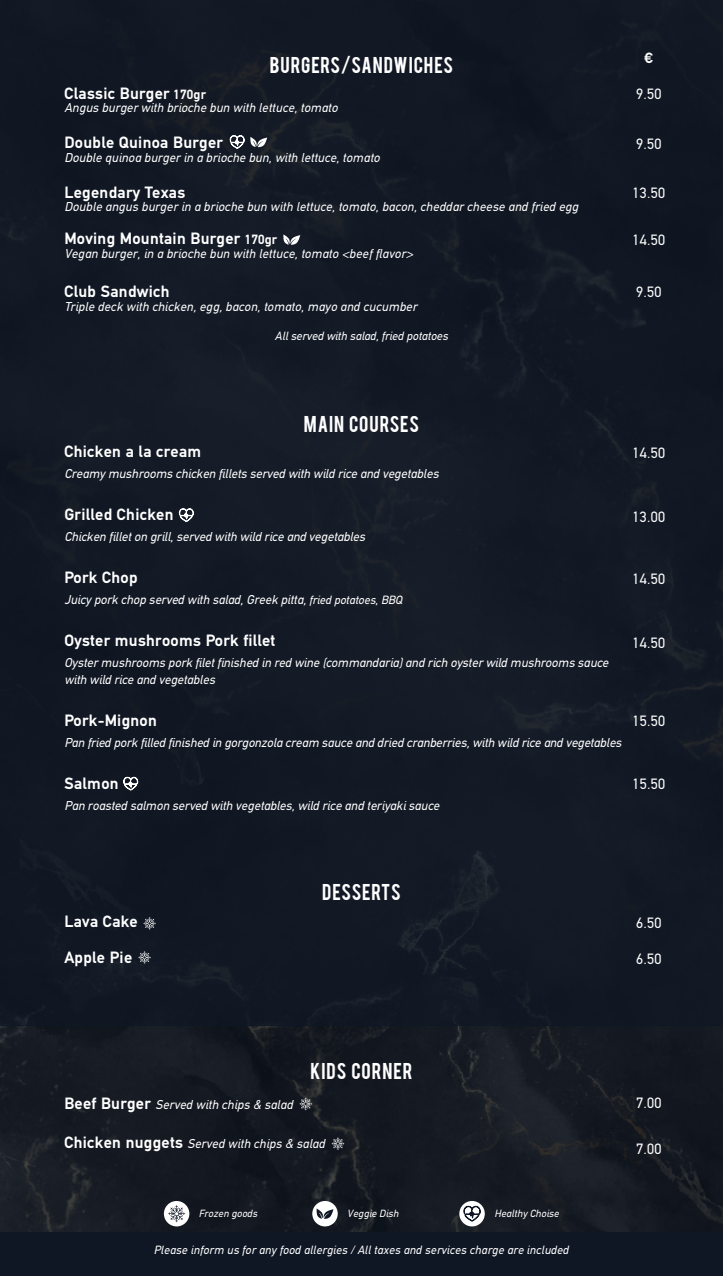
<style>
.page{position:relative;width:723px;height:1276px;background:#fff}
.page>*{position:absolute;margin:0;border:0;box-sizing:border-box;transform-origin:0 0}
.t1{font:18px "Bebas";letter-spacing:.05em;color:#fff}
.t2{font:18px "Bebas";letter-spacing:.03em;color:#fff}
.t3{font:700 16.5px/36px "PF Din Text";letter-spacing:.02em;color:#fff}
.t4{font:15px "PF Din Text";letter-spacing:.02em;color:#fff}
.t5{font:700 15px "PF Din Text";color:#fff}
.t6{font:italic 12.9px/16.5px "PF Din Text";letter-spacing:.01em;color:#fff}
.t7{font:italic 12px "PF Din Text";letter-spacing:.02em;color:#fff}
.t8{font:italic 10.5px "PF Din Text";letter-spacing:.02em;color:#fff}
.s1{font-size:13.5px}
.s2{font-size:12px}
.s3{font-weight:700;font-style:normal;font-size:16.5px}
</style>
<div class="page">
<div style="left:0;top:0;width:723px;height:1025px;background:#0f1725"></div>
<div style="left:0;top:1025px;width:723px;height:251px;background:#0f1725"></div>
<div style="left:164px;top:1201px;width:25px;height:25px;background:#fff;border-radius:50%"></div>
<svg style="left:168px;top:1205px;width:17px;height:17px"></svg>
<div style="left:312px;top:1201px;width:26px;height:25px;background:#fff;border-radius:50%"></div>
<svg style="left:316px;top:1208px;width:17px;height:11px"></svg>
<svg style="left:459px;top:1201px;width:26px;height:25px"></svg>
<svg style="left:463px;top:1205px;width:17px;height:18px"></svg>
<svg style="left:229px;top:135px;width:15px;height:13px"></svg>
<svg style="left:250px;top:137px;width:17px;height:10px"></svg>
<svg style="left:283px;top:234px;width:17px;height:11px"></svg>
<svg style="left:179px;top:508px;width:15px;height:13px"></svg>
<svg style="left:143px;top:917px;width:13px;height:12px"></svg>
<svg style="left:138px;top:951px;width:13px;height:13px"></svg>
<svg style="left:299px;top:1097px;width:13px;height:13px"></svg>
<svg style="left:331px;top:1137px;width:13px;height:13px"></svg>
<svg style="left:123px;top:776px;width:15px;height:14px"></svg>
<h1 class="t1" style="left:270px;top:52px;width:185px">BURGERS/SANDWICHES</h1>
<p class="t5" style="left:644px;top:49px;width:10px">€</p>
<p class="t4" style="left:636px;top:85px;width:27px">9.50</p>
<p class="t4" style="left:636px;top:135px;width:27px">9.50</p>
<p class="t4" style="left:632px;top:184px;width:34px">13.50</p>
<p class="t4" style="left:632px;top:231px;width:34px">14.50</p>
<p class="t3" style="left:64px;top:75px;width:143px">Classic Burger <span class="s1">170gr</span></p>
<p class="t6" style="left:64px;top:100px;width:275px">Angus burger with brioche bun with lettuce, tomato</p>
<p class="t3" style="left:64px;top:124px;width:160px">Double Quinoa Burger</p>
<p class="t6" style="left:64px;top:149px;width:317px">Double quinoa burger in a brioche bun, with lettuce, tomato</p>
<p class="t3" style="left:64px;top:174px;width:122px">Legendary Texas</p>
<p class="t6" style="left:64px;top:199px;width:515px">Double angus burger in a brioche bun with lettuce, tomato, bacon, cheddar cheese and fried egg</p>
<p class="t3" style="left:64px;top:221px;width:214px">Moving Mountain Burger <span class="s1">170gr</span></p>
<p class="t6" style="left:64px;top:245px;width:350px">Vegan burger, in a brioche bun with lettuce, tomato &lt;beef flavor&gt;</p>
<p class="t3" style="left:64px;top:274px;width:107px">Club Sandwich</p>
<p class="t6" style="left:64px;top:298px;width:354px">Triple deck with chicken, egg, bacon, tomato, mayo and cucumber</p>
<p class="t4" style="left:636px;top:283px;width:27px">9.50</p>
<p class="t7" style="left:275px;top:329px;width:174px">All served with salad, fried potatoes</p>
<h1 class="t1" style="left:304px;top:411px;width:117px">MAIN COURSES</h1>
<p class="t3" style="left:64px;top:433px;width:138px">Chicken a la cream</p>
<p class="t6" style="left:64px;top:466px;width:376px">Creamy mushrooms chicken fillets served with wild rice and vegetables</p>
<p class="t3" style="left:64px;top:496px;width:111px">Grilled Chicken</p>
<p class="t6" style="left:64px;top:529px;width:302px">Chicken fillet on grill, served with wild rice and vegetables</p>
<p class="t3" style="left:64px;top:559px;width:75px">Pork Chop</p>
<p class="t6" style="left:64px;top:592px;width:339px">Juicy pork chop served with salad, Greek pitta, <span class="s2">fried potatoes, BBQ</span></p>
<p class="t3" style="left:64px;top:622px;width:212px">Oyster mushrooms Pork fillet</p>
<p class="t6" style="left:64px;top:655px;width:545px">Oyster mushrooms pork filet finished in red wine (commandaria) and rich oyster wild mushrooms sauce with wild rice and vegetables</p>
<p class="t3" style="left:64px;top:702px;width:94px">Pork-Mignon</p>
<p class="t6" style="left:64px;top:734px;width:558px">Pan fried pork filled finished in gorgonzola cream sauce and dried cranberries, with wild rice and vegetables</p>
<p class="t3" style="left:64px;top:765px;width:56px">Salmon</p>
<p class="t6" style="left:64px;top:797px;width:376px">Pan roasted salmon served with vegetables, wild rice and teriyaki sauce</p>
<p class="t4" style="left:632px;top:444px;width:34px">14.50</p>
<p class="t4" style="left:632px;top:508px;width:34px">13.00</p>
<p class="t4" style="left:632px;top:570px;width:34px">14.50</p>
<p class="t4" style="left:632px;top:634px;width:34px">14.50</p>
<p class="t4" style="left:632px;top:712px;width:34px">15.50</p>
<p class="t4" style="left:632px;top:775px;width:34px">15.50</p>
<h1 class="t2" style="left:322px;top:879px;width:80px">DESSERTS</h1>
<p class="t3" style="left:64px;top:903px;width:75px">Lava Cake<br>Αpple Pie</p>
<p class="t4" style="left:636px;top:914px;width:27px">6.50</p>
<p class="t4" style="left:636px;top:950px;width:27px">6.50</p>
<h1 class="t1" style="left:310px;top:1057px;width:103px">KIDS CORNER</h1>
<p class="t6" style="left:64px;top:1096px;width:230px"><span class="s3">Βeef Burger</span> Served with chips &amp; salad</p>
<p class="t6" style="left:64px;top:1135px;width:262px"><span class="s3">Chicken nuggets</span> Served with chips &amp; salad</p>
<p class="t8" style="left:199px;top:1207px;width:60px">Frozen goods</p>
<p class="t8" style="left:347px;top:1207px;width:53px">Veggie Dish</p>
<p class="t8" style="left:494px;top:1207px;width:66px">Healthy Choise</p>
<p class="t7" style="left:154px;top:1242px;width:416px">Please inform us for any food allergies / All taxes and services charge are included</p>
<p class="t4" style="left:636px;top:1094px;width:27px">7.00</p>
<p class="t4" style="left:636px;top:1140px;width:27px">7.00</p>
</div>
